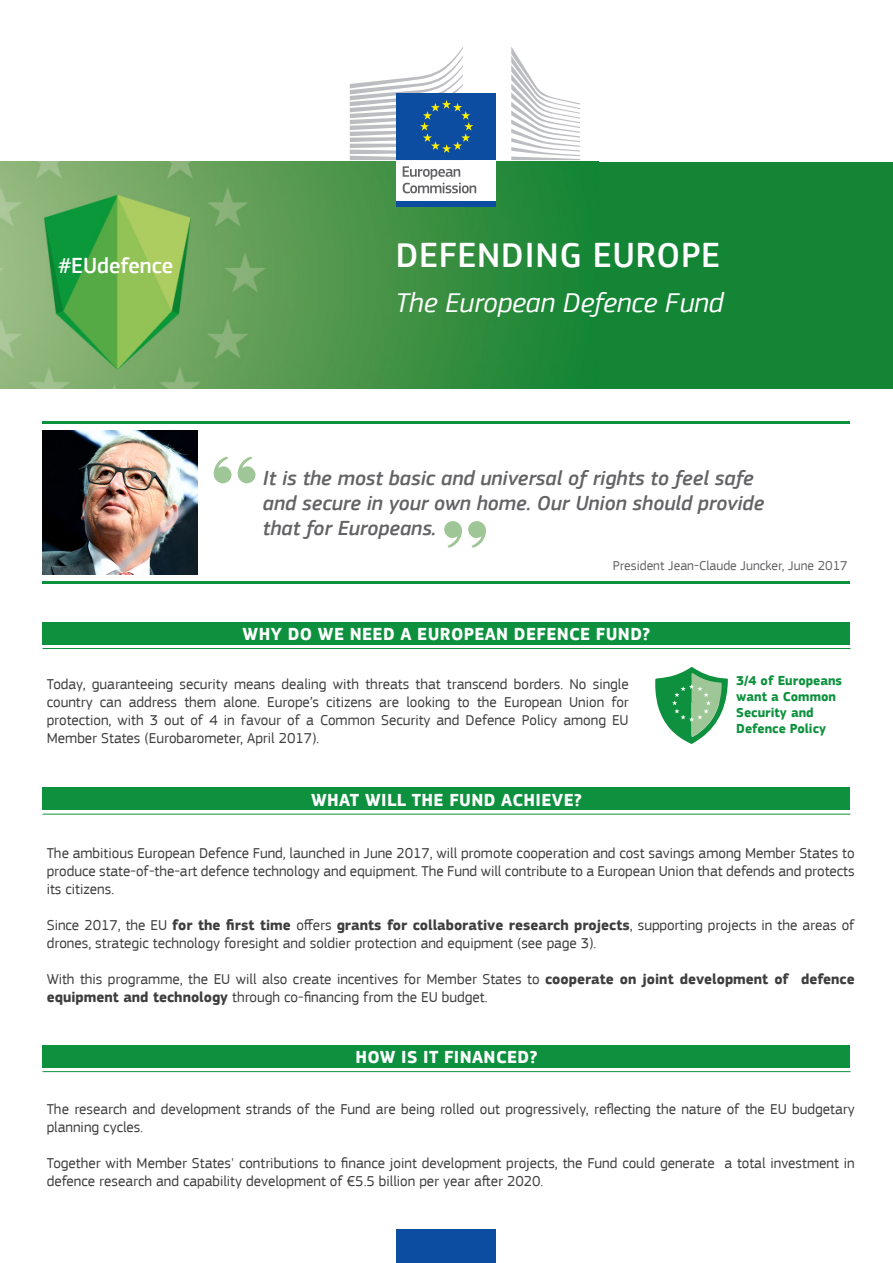
<style>
.page{position:relative;width:893px;height:1263px;background:#fff}
.page>*{position:absolute;margin:0;border:0;box-sizing:border-box;transform-origin:0 0}
.t1{font:500 36px "EC Square Sans Pro";letter-spacing:.02em;color:#fff}
.t2{font:italic 28.5px "EC Square Sans Pro";color:#fff}
.t3{font:500 22.5px "EC Square Sans Pro";color:#fff}
.t4{font:italic 500 21px/25.2px "EC Square Sans Pro";color:#636366}
.t5{font:700 18px "EC Square Sans Pro";letter-spacing:.02em;color:#fff}
.t6{font:15px/18px "EC Square Sans Pro";color:#3e3e3f}
.t7{font:700 13.5px/16.2px "EC Square Sans Pro";color:#0d913e}
.t8{font:13.5px "EC Square Sans Pro";color:#636366}
.s1{font-weight:700}
</style>
<div class="page">
<div style="left:43px;top:622px;width:807px;height:22px;background:#0d913e"></div>
<div style="left:43px;top:787px;width:807px;height:23px;background:#0d913e"></div>
<hr style="left:43px;top:648px;width:807px;height:1px;background:#0d913e">
<hr style="left:43px;top:814px;width:807px;height:1px;background:#0d913e">
<svg style="left:214px;top:457px;width:41px;height:26px"></svg>
<svg style="left:444px;top:521px;width:42px;height:27px"></svg>
<img style="left:43px;top:430px;width:154px;height:145px">
<hr style="left:43px;top:421px;width:807px;height:3px;background:#0d913e">
<hr style="left:43px;top:582px;width:807px;height:2px;background:#0d913e">
<svg style="left:655px;top:667px;width:73px;height:77px"></svg>
<div style="left:43px;top:1045px;width:807px;height:23px;background:#0d913e"></div>
<hr style="left:43px;top:1071px;width:807px;height:1px;background:#0d913e">
<div style="left:0;top:162px;width:893px;height:227px;background:#148534"></div>
<img style="left:0;top:162px;width:554px;height:227px">
<div style="left:397px;top:158px;width:99px;height:44px;background:#fff"></div>
<svg style="left:403px;top:166px;width:73px;height:27px"></svg>
<div style="left:397px;top:201px;width:99px;height:6px;background:#0d4da1"></div>
<svg style="left:511px;top:47px;width:69px;height:113px"></svg>
<div style="left:397px;top:94px;width:99px;height:66px;background:#0d4da1"></div>
<svg style="left:350px;top:47px;width:123px;height:113px"></svg>
<div style="left:397px;top:1229px;width:99px;height:34px;background:#0d4da1"></div>
<p class="t3" style="left:58px;top:253px;width:117px">#EUdefence</p>
<p class="t1" style="left:396px;top:234px;width:326px">DEFENDING EUROPE</p>
<p class="t2" style="left:395px;top:286px;width:329px">The European Defence Fund</p>
<p class="t4" style="left:263px;top:466px;width:503px">It is the most basic and universal of rights to feel safe and secure in your own home. Our Union should provide that for Europeans.</p>
<p class="t8" style="left:613px;top:557px;width:236px">President Jean-Claude Juncker, June 2017</p>
<p class="t5" style="left:243px;top:623px;width:409px">WHY DO WE NEED A EUROPEAN DEFENCE FUND?</p>
<p class="t6" style="left:47px;top:675px;width:583px;text-align:justify">Today, guaranteeing security means dealing with threats that transcend borders. No single country can address them alone. Europe’s citizens are looking to the European Union for protection, with 3 out of 4 in favour of a Common Security and Defence Policy among EU Member States (Eurobarometer, April 2017).</p>
<p class="t5" style="left:311px;top:789px;width:272px">WHAT WILL THE FUND ACHIEVE?</p>
<p class="t7" style="left:736px;top:673px;width:108px">3/4 of Europeans want a Common<br>Security and<br>Defence Policy</p>
<p class="t6" style="left:47px;top:845px;width:809px;text-align:justify">The ambitious European Defence Fund, launched in June 2017, will promote cooperation and cost savings among Member States to produce state-of-the-art defence technology and equipment. The Fund will contribute to a European Union that defends and protects its citizens.</p>
<p class="t6" style="left:47px;top:917px;width:809px">Since 2017, the EU <span class="s1">for the first time</span> offers <span class="s1">grants for collaborative research projects</span>, supporting projects in the areas of drones, strategic technology foresight and soldier protection and equipment (see page 3).</p>
<p class="t6" style="left:47px;top:971px;width:809px">With this programme, the EU will also create incentives for Member States to <span class="s1">cooperate on joint development of defence equipment and technology</span> through co-financing from the EU budget.</p>
<p class="t5" style="left:355px;top:1046px;width:184px">HOW IS IT FINANCED?</p>
<p class="t6" style="left:47px;top:1100px;width:809px">The research and development strands of the Fund are being rolled out progressively, reflecting the nature of the EU budgetary planning cycles.</p>
<p class="t6" style="left:47px;top:1154px;width:809px">Together with Member States' contributions to finance joint development projects, the Fund could generate a total investment in defence research and capability development of €5.5 billion per year after 2020.</p>
</div>
